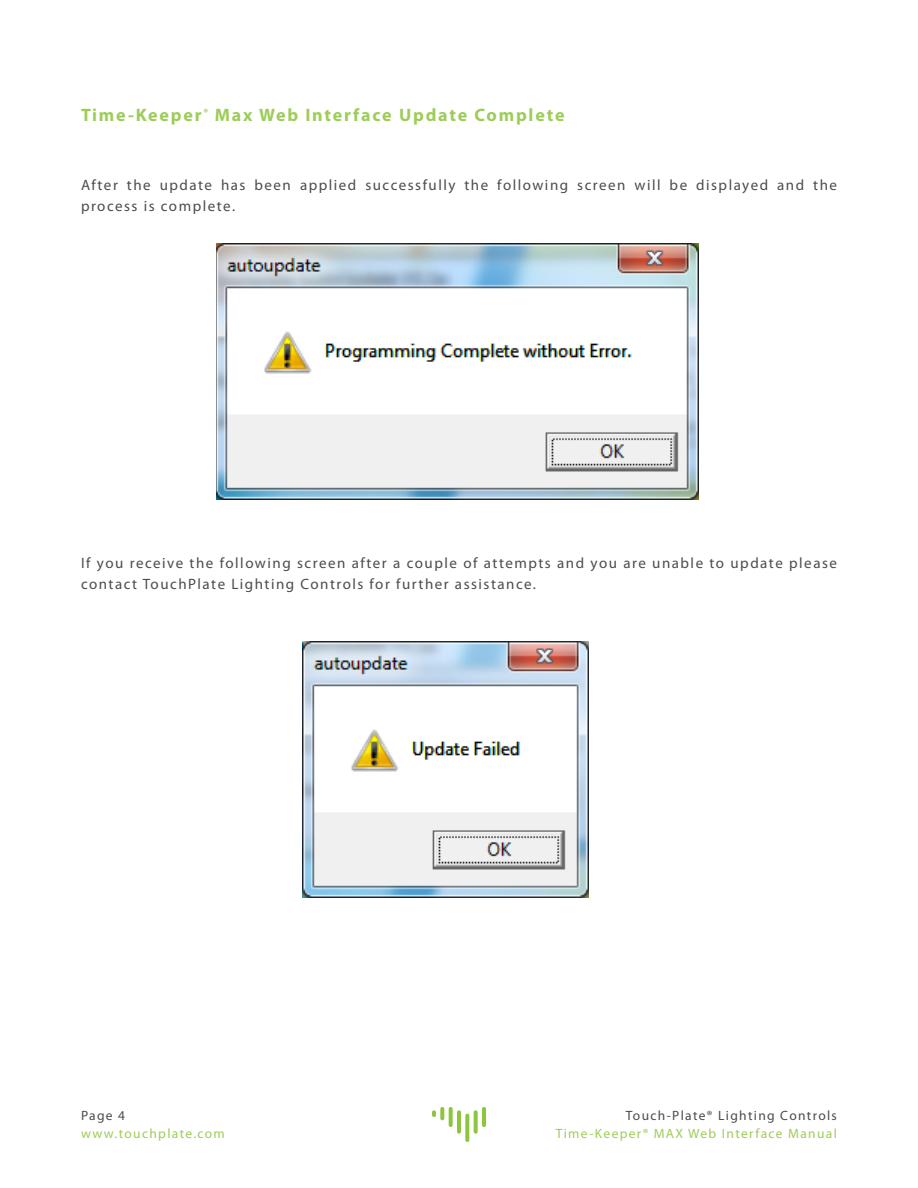
<style>
.page{position:relative;width:918px;height:1188px;background:#fff}
.page>*{position:absolute;margin:0;border:0;box-sizing:border-box;transform-origin:0 0}
.Green_Title_Text_TOC{font:700 18px "Myriad Pro";letter-spacing:.1em;color:#9dcd58}
.t1{font:15px/21px "Myriad Pro";letter-spacing:.1em;color:#4b4c4d}
.t2{font:13.5px "Myriad Pro";letter-spacing:.1em;color:#9dcd58}
.t3{font:13.5px "Myriad Pro";letter-spacing:.1em;color:#4b4c4d}
</style>
<div class="page">
<img style="left:216px;top:243px;width:483px;height:256px">
<img style="left:302px;top:641px;width:287px;height:257px">
<svg style="left:432px;top:1110px;width:4px;height:7px"></svg>
<svg style="left:440px;top:1107px;width:4px;height:13px"></svg>
<svg style="left:449px;top:1107px;width:4px;height:20px"></svg>
<hr style="left:457px;top:1110px;width:4px;height:24px;background:#8bc63e;border-radius:2px">
<svg style="left:465px;top:1114px;width:4px;height:28px"></svg>
<svg style="left:474px;top:1110px;width:4px;height:24px"></svg>
<hr style="left:482px;top:1107px;width:4px;height:20px;background:#8bc63e;border-radius:2px">
<p class="Green_Title_Text_TOC" style="left:81px;top:104px;width:485px">Time-Keeper<sup>®</sup> Max Web Interface Update Complete</p>
<p class="t1" style="left:81px;top:175px;width:758px">After the update has been applied successfully the following screen will be displayed and the process is complete.</p>
<p class="t1" style="left:81px;top:552px;width:758px">If you receive the following screen after a couple of attempts and you are unable to update please contact TouchPlate Lighting Controls for further assistance.</p>
<p class="t3" style="left:81px;top:1107px;width:46px">Page 4</p>
<p class="t2" style="left:81px;top:1125px;width:145px">www.touchplate.com</p>
<p class="t3" style="left:626px;top:1107px;width:213px">Touch-Plate® Lighting Controls</p>
<p class="t2" style="left:556px;top:1125px;width:283px">Time-Keeper® MAX Web Interface Manual</p>
</div>
